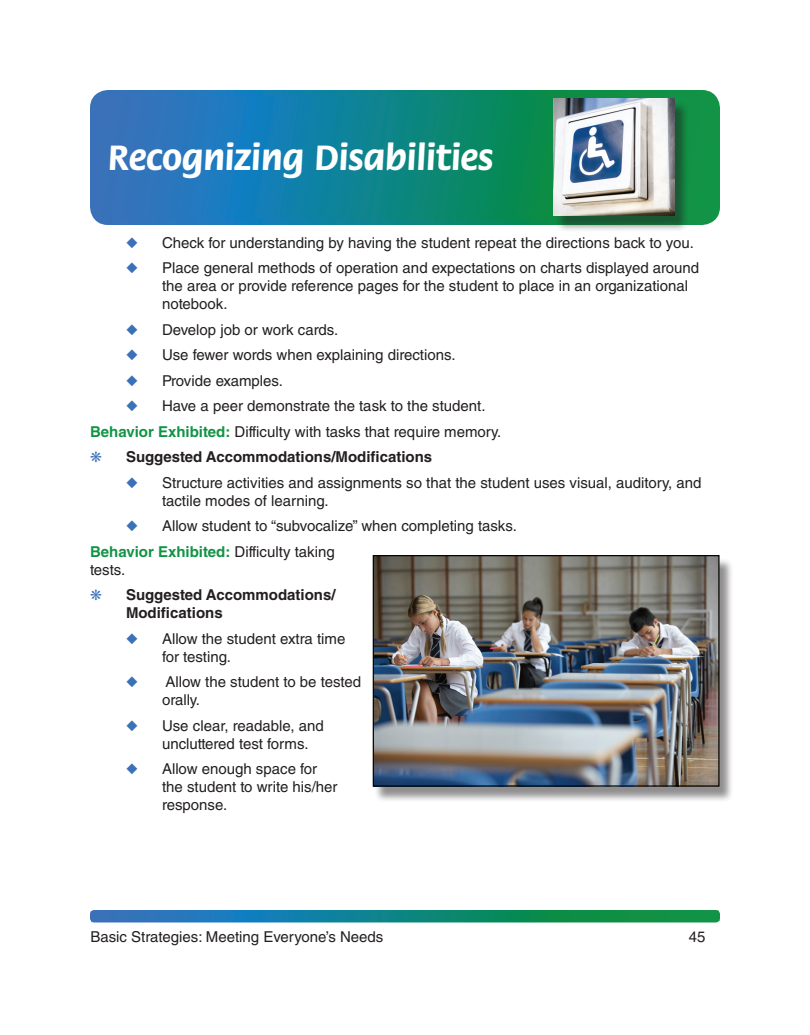
<style>
.page{position:relative;width:810px;height:1035px;background:#fff}
.page>*{position:absolute;margin:0;border:0;box-sizing:border-box;transform-origin:0 0}
.t1{font:700 37.5px "Flora Std";color:#fff}
.t2{font:15px/18px "Helvetica LT Std";color:#231f20}
.t3{font:700 15px/18px "Helvetica LT Std";color:#231f20}
.s1{color:#3a71b8}
.s2{font-weight:700;color:#129446}
</style>
<div class="page">
<svg style="left:93px;top:93px;width:624px;height:129px;background:#168191"></svg>
<div style="left:90px;top:90px;width:630px;height:135px;border:6px solid #fff;border-radius:15px"></div>
<div style="left:90px;top:910px;width:630px;height:12px;border:6px solid #fff"></div>
<div style="left:554px;top:101px;width:135px;height:131px;background:#231f20;opacity:.5"></div>
<img style="left:554px;top:98px;width:121px;height:118px">
<div style="left:373px;top:558px;width:361px;height:245px;background:#231f20;opacity:.5"></div>
<img style="left:375px;top:557px;width:343px;height:228px">
<div style="left:373px;top:555px;width:347px;height:232px;border:1px solid #040503"></div>
<h1 class="t1" style="left:108px;top:138px;width:387px">Recognizing Disabilities</h1>
<p class="t2" style="left:126px;top:233px;width:569px"><span class="s1">◆</span> Check for understanding by having the student repeat the directions back to you.</p>
<p class="t2" style="left:162px;top:259px;width:539px;text-indent:-36px"><span class="s1">◆</span> Place general methods of operation and expectations on charts displayed around the area or provide reference pages for the student to place in an organizational notebook.</p>
<p class="t2" style="left:126px;top:320px;width:214px"><span class="s1">◆</span> Develop job or work cards.</p>
<p class="t2" style="left:126px;top:346px;width:331px"><span class="s1">◆</span> Use fewer words when explaining directions.</p>
<p class="t2" style="left:126px;top:371px;width:159px"><span class="s1">◆</span> Provide examples.</p>
<p class="t2" style="left:90px;top:393px;width:413px;line-height:25.5px;text-indent:36px"><span class="s1">◆</span> Have a peer demonstrate the task to the student.<br><span class="s2">Behavior Exhibited:</span> Difficulty with tasks that require memory.</p>
<p class="t3" style="left:126px;top:447px;width:308px">Suggested Accommodations/Modifications</p>
<p class="t2" style="left:162px;top:473px;width:541px;text-indent:-36px"><span class="s1">◆</span> Structure activities and assignments so that the student uses visual, auditory, and tactile modes of learning.</p>
<p class="t2" style="left:90px;top:513px;width:428px;line-height:25.5px;text-indent:36px"><span class="s1">◆</span> Allow student to “subvocalize” when completing tasks.<br><span class="s2">Behavior Exhibited:</span> Difficulty taking</p>
<p class="t2" style="left:90px;top:560px;width:37px">tests.</p>
<p class="t3" style="left:126px;top:585px;width:211px">Suggested Accommodations/<br>Modifications</p>
<p class="t2" style="left:162px;top:629px;width:185px;text-indent:-36px"><span class="s1">◆</span> Allow the student extra time for testing.</p>
<p class="t2" style="left:162px;top:673px;width:201px;text-indent:-36px"><span class="s1">◆</span> Allow the student to be tested orally.</p>
<p class="t2" style="left:162px;top:716px;width:163px;text-indent:-36px"><span class="s1">◆</span> Use clear, readable, and uncluttered test forms.</p>
<p class="t2" style="left:162px;top:760px;width:177px;text-indent:-36px"><span class="s1">◆</span> Allow enough space for the student to write his/her response.</p>
<p class="t2" style="left:90px;top:927px;width:295px">Basic Strategies: Meeting Everyone’s Needs</p>
<p class="t2" style="left:689px;top:927px;width:18px">45</p>
</div>
